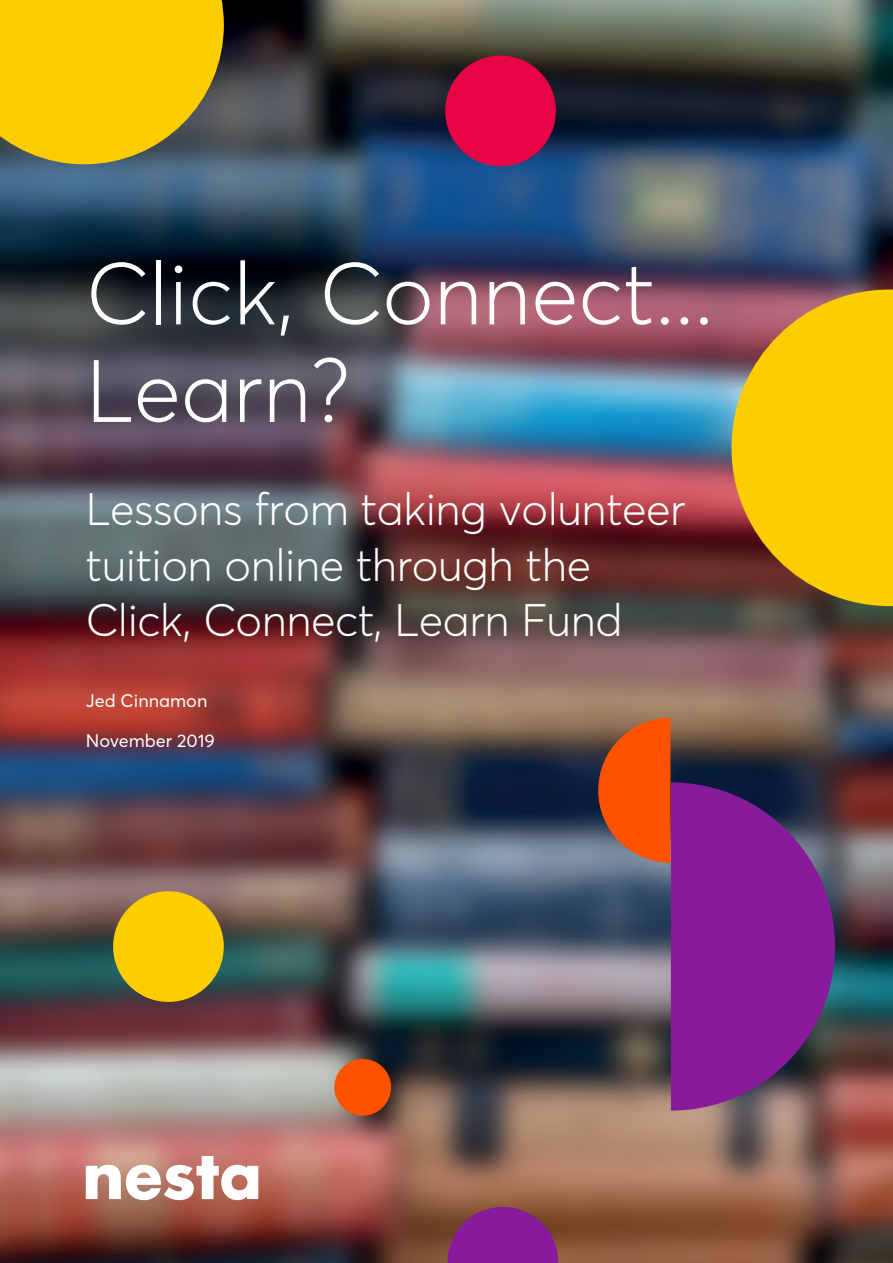
<style>
.page{position:relative;width:893px;height:1263px;background:#fff}
.page>*{position:absolute;margin:0;border:0;box-sizing:border-box;transform-origin:0 0}
.t1{font:300 87px/97.5px "Averta";color:#fff}
.t2{font:300 45px/55.5px "Averta";letter-spacing:-.01em;color:#fff}
.t3{font:18px "Averta";color:#fff}
</style>
<div class="page">
<img style="left:0;top:0;width:893px;height:1263px">
<svg style="left:86px;top:1156px;width:172px;height:45px"></svg>
<div style="left:334px;top:1059px;width:57px;height:57px;background:#ff5200;border-radius:50%"></div>
<div style="left:113px;top:891px;width:111px;height:111px;background:#fecd00;border-radius:50%"></div>
<div style="left:445px;top:56px;width:111px;height:110px;background:#e90445;border-radius:50%"></div>
<svg style="left:447px;top:1207px;width:111px;height:56px;background:#852584"></svg>
<svg style="left:0;top:0;width:224px;height:164px;background:#e5bc0c"></svg>
<svg style="left:731px;top:289px;width:162px;height:317px;background:#e0ae13"></svg>
<svg style="left:671px;top:782px;width:164px;height:328px;background:#79238b"></svg>
<svg style="left:598px;top:718px;width:72px;height:145px;background:#dd5718"></svg>
<h1 class="t1" style="left:86px;top:244px;width:629px">Click, Connect...<br>Learn?</h1>
<p class="t2" style="left:86px;top:481px;width:601px">Lessons from taking volunteer tuition online through the<br>Click, Connect, Learn Fund</p>
<p class="t3" style="left:86px;top:689px;width:123px">Jed Cinnamon</p>
<p class="t3" style="left:86px;top:730px;width:131px">November 2019</p>
</div>
